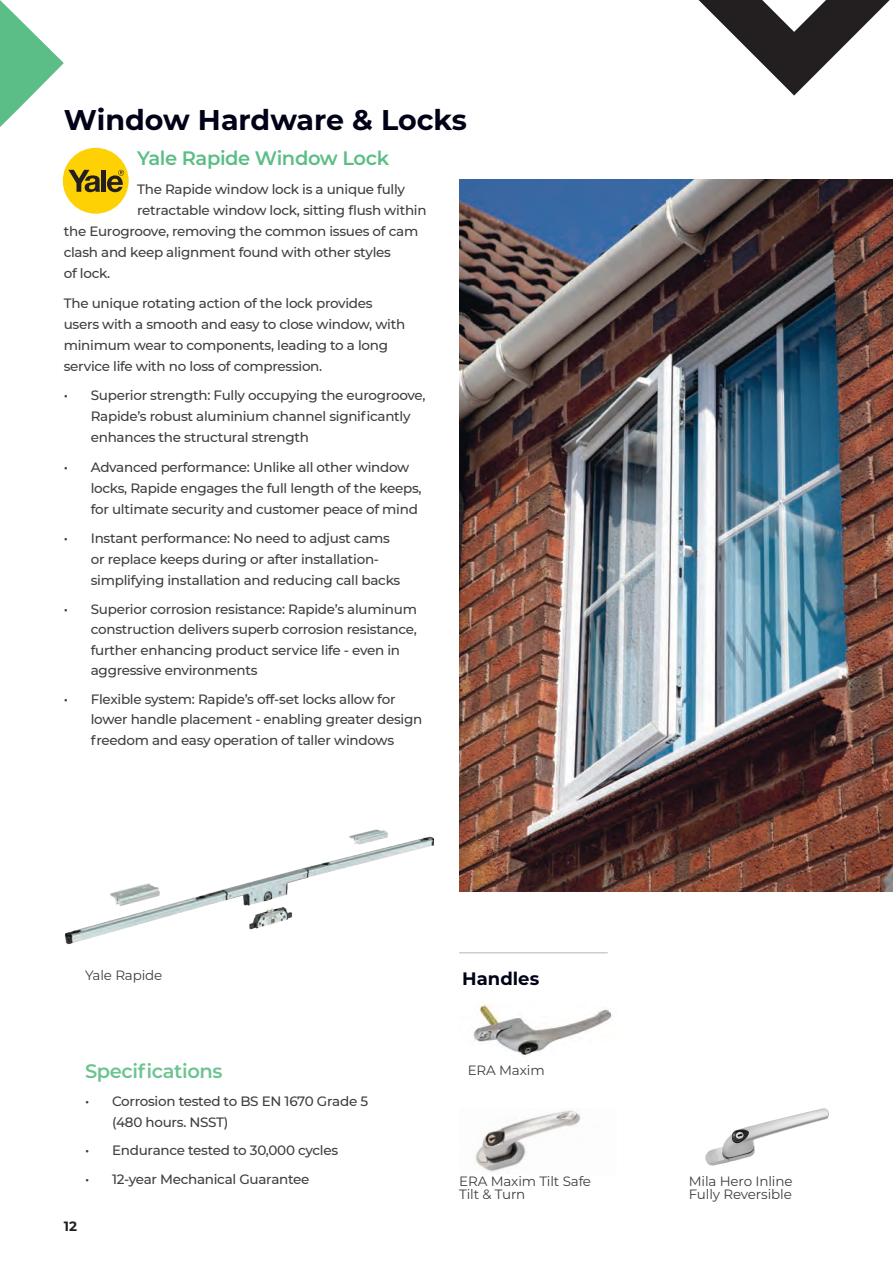
<style>
.page{position:relative;width:893px;height:1263px;background:#fff}
.page>*{position:absolute;margin:0;border:0;box-sizing:border-box;transform-origin:0 0}
.t1{font:700 28.5px "Montserrat";color:#000217}
.t2{font:600 19.5px "Montserrat";letter-spacing:-.02em;color:#5bbe86}
.t3{font:600 19.5px "Montserrat";letter-spacing:-.02em;color:#6dc491}
.t4{font:700 18px "Montserrat";color:#000217}
.t5{font:500 13.5px/21px "Montserrat";letter-spacing:-.02em;color:#3e3e3f}
.t6{font:13.5px/13.5px "Montserrat";letter-spacing:-.01em;color:#3e3e3f}
.t7{font:700 13.5px "Montserrat";color:#231f20}
</style>
<div class="page">
<img style="left:459px;top:179px;width:434px;height:713px">
<svg style="left:698px;top:0;width:192px;height:96px"></svg>
<img style="left:473px;top:1004px;width:139px;height:53px">
<hr style="left:459px;top:952px;width:149px;height:1px;background:#b4b5b8">
<img style="left:65px;top:829px;width:369px;height:116px">
<div style="left:63px;top:148px;width:66px;height:66px;background:#fed105;border-radius:50%"></div>
<svg style="left:0;top:0;width:100px;height:192px"></svg>
<div style="left:101px;top:170px;width:5px;height:22px;background:#231f20"></div>
<svg style="left:107px;top:170px;width:17px;height:22px"></svg>
<img style="left:705px;top:1108px;width:124px;height:58px">
<img style="left:475px;top:1110px;width:106px;height:62px">
<p class="t1" style="left:64px;top:99px;width:405px">Window Hardware &amp; Locks</p>
<p class="t2" style="left:137px;top:144px;width:253px">Yale Rapide Window Lock</p>
<p class="t5" style="left:137px;top:178px;width:269px">The Rapide window lock is a unique fully</p>
<p class="t5" style="left:137px;top:199px;width:291px">retractable window lock, sitting flush within</p>
<p class="t5" style="left:64px;top:220px;width:356px">the Eurogroove, removing the common issues of cam</p>
<p class="t5" style="left:64px;top:241px;width:329px">clash and keep alignment found with other styles</p>
<p class="t5" style="left:64px;top:262px;width:48px">of lock.</p>
<p class="t5" style="left:64px;top:292px;width:343px">The unique rotating action of the lock provides users with a smooth and easy to close window, with minimum wear to components, leading to a long service life with no loss of compression.</p>
<p class="t5" style="left:91px;top:384px;width:336px;text-indent:-27px">• Superior strength: Fully occupying the eurogroove,<br>Rapide’s robust aluminium channel significantly enhances the structural strength</p>
<p class="t5" style="left:91px;top:456px;width:332px;text-indent:-27px">• Advanced performance: Unlike all other window locks, Rapide engages the full length of the keeps, for ultimate security and customer peace of mind</p>
<p class="t5" style="left:91px;top:527px;width:311px;text-indent:-27px">• Instant performance: No need to adjust cams or replace keeps during or after installation&shy;simplifying installation and reducing call backs</p>
<p class="t5" style="left:91px;top:599px;width:328px;line-height:20.4px;text-indent:-27px">• Superior corrosion resistance: Rapide’s aluminum construction delivers superb corrosion resistance, further enhancing product service life - even in aggressive environments</p>
<p class="t5" style="left:91px;top:688px;width:333px;line-height:20.4px;text-indent:-27px">• Flexible system: Rapide’s off-set locks allow for lower handle placement - enabling greater design freedom and easy operation of taller windows</p>
<p class="t6" style="left:85px;top:968px;width:79px">Yale Rapide</p>
<p class="t4" style="left:462px;top:966px;width:78px">Handles</p>
<p class="t7" style="left:64px;top:1216px;width:15px">12</p>
<p class="t3" style="left:85px;top:1057px;width:139px">Specifications</p>
<p class="t6" style="left:468px;top:1063px;width:78px">ERA Maxim</p>
<p class="t5" style="left:112px;top:1091px;width:258px;line-height:20.4px;text-indent:-27px">• Corrosion tested to BS EN 1670 Grade 5 (480 hours. NSST)</p>
<p class="t5" style="left:85px;top:1140px;width:255px">• Endurance tested to 30,000 cycles</p>
<p class="t5" style="left:85px;top:1168px;width:226px">• 12-year Mechanical Guarantee</p>
<p class="t6" style="left:459px;top:1174px;width:133px">ERA Maxim Tilt Safe<br>Tilt &amp; Turn</p>
<p class="t6" style="left:689px;top:1174px;width:105px">Mila Hero Inline<br>Fully Reversible</p>
</div>
